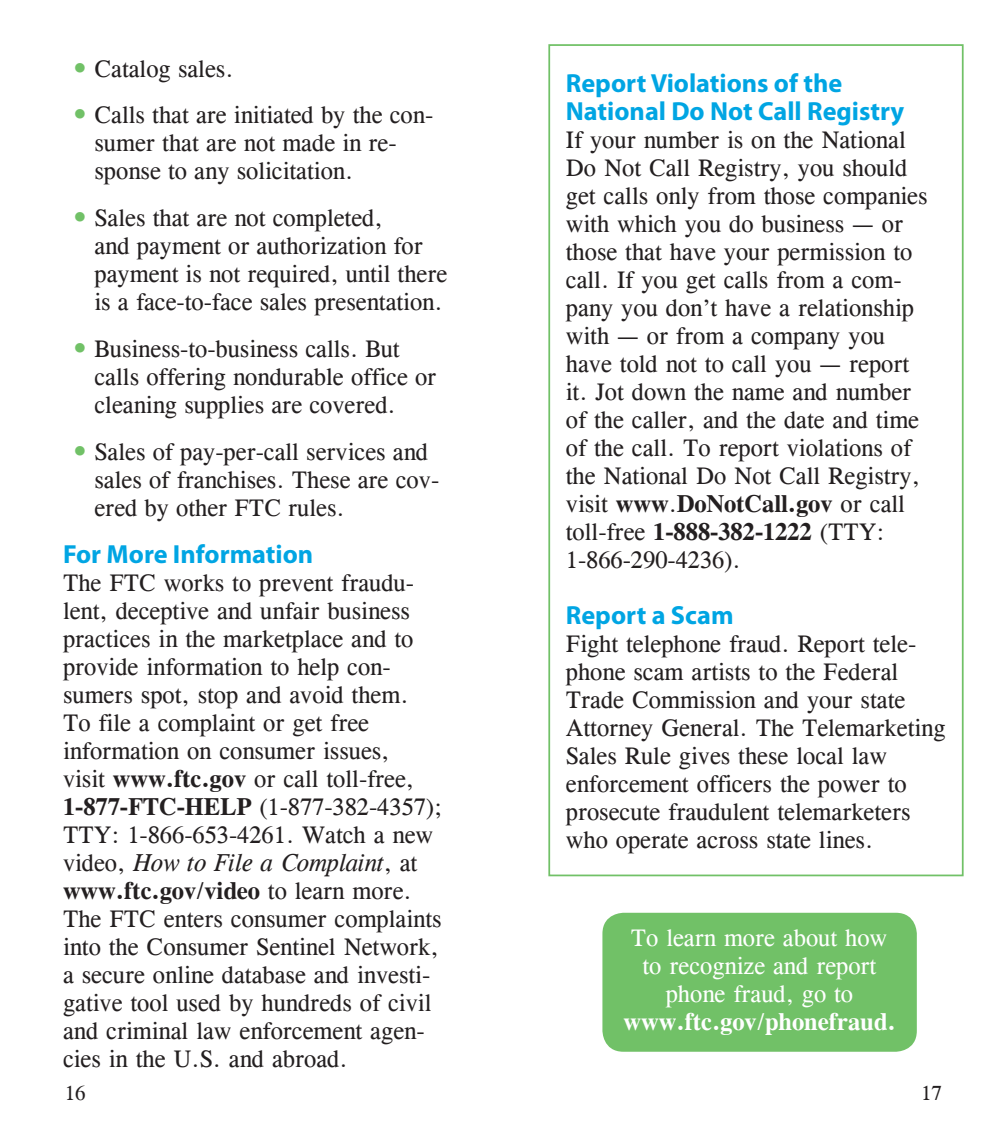
<style>
.page{position:relative;width:1008px;height:1134px;background:#fff}
.page>*{position:absolute;margin:0;border:0;box-sizing:border-box;transform-origin:0 0}
.Heading_1{font:700 26.25px/28px "Myriad Pro";color:#00a5e3}
.Body{font:24.5px/28px "CG Times";color:#231f20}
.Bullets{font:24.5px/28px "CG Times";color:#231f20}
.Body-2{font:24.5px/28px "CG Times";color:#fff;text-align:center}
.t1{font:21px "CG Times";color:#231f20}
.s1{font-size:26.25px;color:#71c167}
.s2{font-weight:700}
.s3{font-style:italic}
</style>
<div class="page">
<div style="left:548px;top:44px;width:416px;height:832px;border:2px solid #71c167"></div>
<div style="left:602px;top:913px;width:315px;height:139px;background:#71c167;border-radius:21px"></div>
<p class="Bullets" style="left:73px;top:54px;width:162px"><span class="s1">•</span> Catalog sales.</p>
<p class="Bullets" style="left:94px;top:101px;width:340px;text-indent:-21px"><span class="s1">•</span> Calls that are initiated by the con&shy;sumer that are not made in re&shy;sponse to any solicitation.</p>
<p class="Bullets" style="left:94px;top:204px;width:354px;text-indent:-21px"><span class="s1">•</span> Sales that are not completed,<br>and payment or authorization for payment is not required, until there is a face-to-face sales presentation.</p>
<p class="Bullets" style="left:94px;top:335px;width:343px;text-indent:-21px"><span class="s1">•</span> Business-to-business calls. But calls offering nondurable office or cleaning supplies are covered.</p>
<p class="Bullets" style="left:94px;top:438px;width:346px;text-indent:-21px"><span class="s1">•</span> Sales of pay-per-call services and sales of franchises. These are cov&shy;ered by other FTC rules.</p>
<p class="Heading_1" style="left:63px;top:539px;width:252px">For More Information</p>
<p class="Body" style="left:63px;top:569px;width:381px">The FTC works to prevent fraudu&shy;lent, deceptive and unfair business practices in the marketplace and to provide information to help con&shy;sumers spot, stop and avoid them.<br>To file a complaint or get free information on consumer issues,<br>visit <span class="s2">www.ftc.gov</span> or call toll-free, <span class="s2">1-877-FTC-HELP</span> (1-877-382-4357); TTY: 1-866-653-4261. Watch a new video, <span class="s3">How to File a Complaint</span>, at <span class="s2">www.ftc.gov/video</span> to learn more.<br>The FTC enters consumer complaints into the Consumer Sentinel Network, a secure online database and investi&shy;gative tool used by hundreds of civil and criminal law enforcement agen&shy;cies in the U.S. and abroad.</p>
<p class="Heading_1" style="left:566px;top:68px;width:340px">Report Violations of the<br>National Do Not Call Registry</p>
<p class="Body" style="left:566px;top:126px;width:363px">If your number is on the National<br>Do Not Call Registry, you should get calls only from those companies with which you do business — or those that have your permission to call. If you get calls from a com&shy;pany you don’t have a relationship with — or from a company you have told not to call you — report it. Jot down the name and number of the caller, and the date and time of the call. To report violations of the National Do Not Call Registry, visit <span class="s2">www</span>.<span class="s2">DoNotCall.gov</span> or call toll-free <span class="s2">1‑888‑382‑1222</span> (TTY:<br>1‑866‑290‑4236).</p>
<p class="Heading_1" style="left:566px;top:600px;width:169px">Report a Scam</p>
<p class="Body" style="left:566px;top:630px;width:381px">Fight telephone fraud. Report tele&shy;phone scam artists to the Federal Trade Commission and your state Attorney General. The Telemarketing Sales Rule gives these local law enforcement officers the power to prosecute fraudulent telemarketers who operate across state lines.</p>
<p class="Body-2" style="left:623px;top:923px;width:274px">To learn more about how to recognize and report phone fraud, go to <span class="s2">www.ftc.gov/phonefraud.</span></p>
<p class="t1" style="left:65px;top:1080px;width:22px">16</p>
<p class="t1" style="left:921px;top:1080px;width:22px">17</p>
</div>
